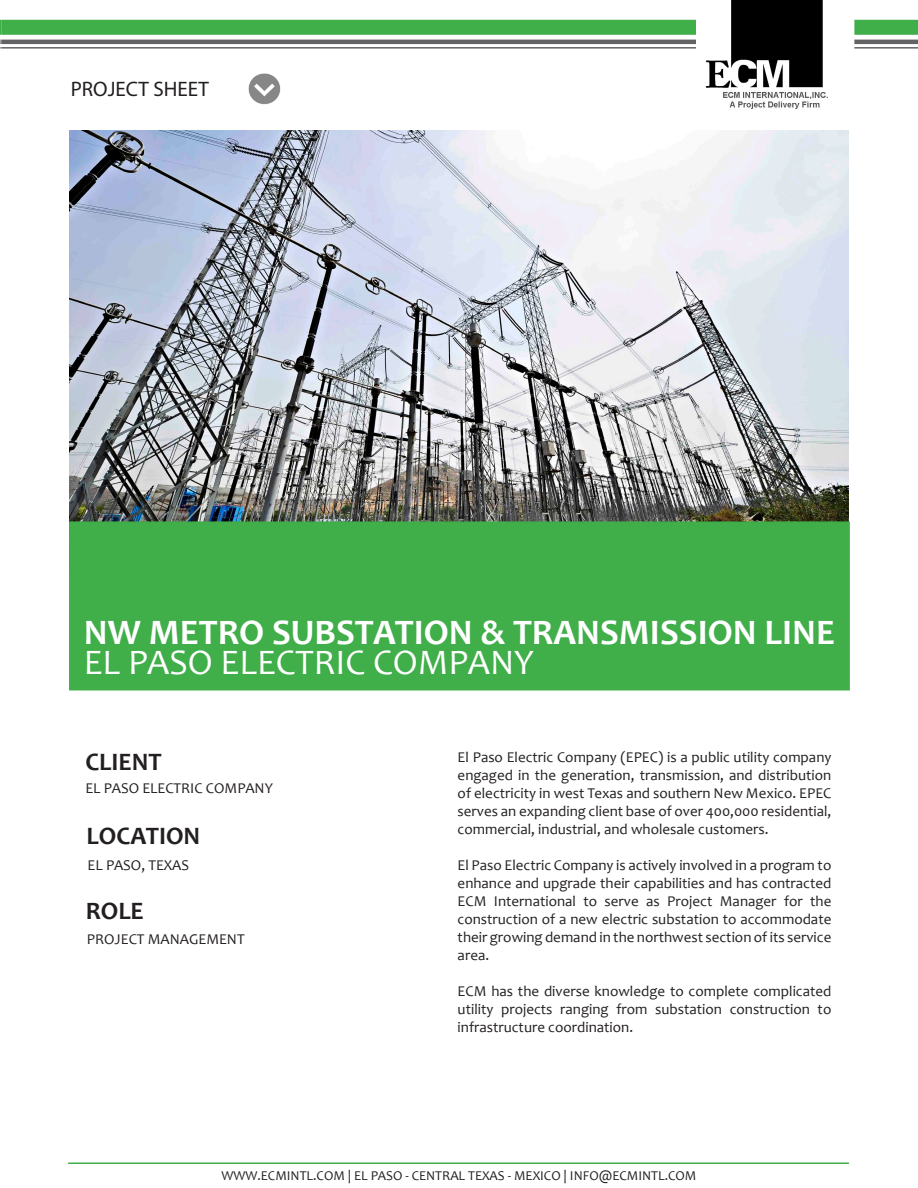
<style>
.page{position:relative;width:918px;height:1188px;background:#fff}
.page>*{position:absolute;margin:0;border:0;box-sizing:border-box;transform-origin:0 0}
.t1{font:700 36px "Candara";color:#fff}
.t2{font:36px "Candara";color:#fff}
.t3{font:700 25.2px "Candara";color:#231f20}
.t4{font:21px "Myriad Pro";color:#231f20}
.t5{font:15px/18px "Candara";color:#231f20;text-align:justify}
.t6{font:13.5px "Candara";color:#231f20}
</style>
<div class="page">
<svg style="left:0;top:20px;width:1px;height:29px"></svg>
<img style="left:687px;top:0;width:177px;height:109px">
<div style="left:1px;top:20px;width:695px;height:15px;background:#40ae49"></div>
<div style="left:854px;top:20px;width:64px;height:15px;background:#40ae49"></div>
<hr style="left:1px;top:40px;width:695px;height:4px;background:#636366">
<hr style="left:1px;top:47px;width:695px;height:2px;background:#636366">
<hr style="left:854px;top:40px;width:64px;height:4px;background:#636366">
<hr style="left:854px;top:47px;width:64px;height:2px;background:#636366">
<img style="left:248px;top:73px;width:33px;height:32px">
<hr style="left:68px;top:1162px;width:781px;height:2px;background:#40ae49">
<img style="left:70px;top:131px;width:778px;height:390px">
<div style="left:69px;top:521px;width:781px;height:169px;background:#40ae49;border:2px solid #40ae49"></div>
<h3 class="t4" style="left:71px;top:76px;width:140px">PROJECT SHEET</h3>
<p class="t1" style="left:84px;top:610px;width:753px">NW METRO SUBSTATION &amp; TRANSMISSION LINE</p>
<p class="t2" style="left:84px;top:640px;width:452px">EL PASO ELECTRIC COMPANY</p>
<p class="t3" style="left:85px;top:746px;width:78px">CLIENT</p>
<p class="t5" style="left:85px;top:779px;width:189px">EL PASO ELECTRIC COMPANY</p>
<p class="t3" style="left:87px;top:820px;width:115px">LOCATION</p>
<p class="t5" style="left:88px;top:856px;width:103px">EL PASO, TEXAS</p>
<p class="t3" style="left:86px;top:895px;width:60px">ROLE</p>
<p class="t5" style="left:87px;top:930px;width:159px">PROJECT MANAGEMENT</p>
<p class="t5" style="left:458px;top:748px;width:375px">El Paso Electric Company (EPEC) is a public utility company engaged in the generation, transmission, and distribution of electricity in west Texas and southern New Mexico. EPEC serves an expanding client base of over 400,000 residential, commercial, industrial, and wholesale customers.</p>
<p class="t5" style="left:458px;top:856px;width:375px">El Paso Electric Company is actively involved in a program to enhance and upgrade their capabilities and has contracted ECM International to serve as Project Manager for the construction of a new electric substation to accommodate their growing demand in the northwest section of its service area.</p>
<p class="t5" style="left:458px;top:982px;width:375px">ECM has the diverse knowledge to complete complicated utility projects ranging from substation construction to infrastructure coordination.</p>
<p class="t6" style="left:222px;top:1167px;width:476px">WWW.ECMINTL.COM | EL PASO - CENTRAL TEXAS - MEXICO | INFO@ECMINTL.COM</p>
</div>
